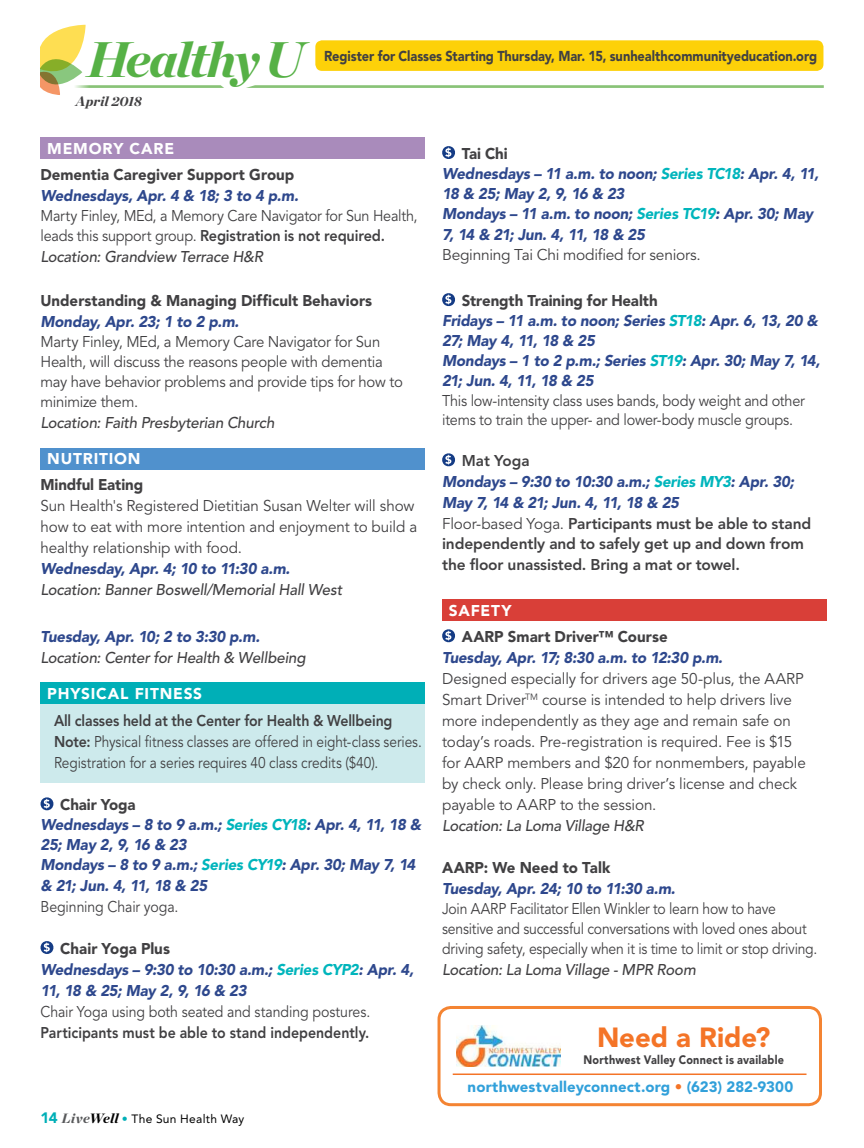
<style>
.page{position:relative;width:864px;height:1148px;background:#fff}
.page>*{position:absolute;margin:0;border:0;box-sizing:border-box;transform-origin:0 0}
.t1{font:italic 900 49.95px "Chronicle Display";letter-spacing:-.035em;color:#56b146}
.t2{font:900 27.45px "Avenir LT Pro";color:#f47427}
.t3{font:italic 900 15.6px/20.1px "Avenir LT Pro";letter-spacing:-.015em;color:#2e488d}
.t4{font:15.6px/21px "Avenir LT Pro";letter-spacing:-.01em;color:#414042}
.t5{font:15.6px/20.4px "Avenir LT Pro";letter-spacing:-.01em;color:#414042;scale:.93 1}
.t6{font:800 15.6px/20.9px "Avenir LT Pro";letter-spacing:-.005em;color:#414042}
.t7{font:italic 500 15.6px "Avenir LT Pro";letter-spacing:-.01em;color:#414042}
.t8{font:15.6px/19.8px "Avenir LT Pro";letter-spacing:-.01em;color:#414042;scale:.9 1}
.t9{font:15.6px/21px "Avenir LT Pro";letter-spacing:-.01em;color:#414042;scale:.88 1}
.t10{font:15.6px/19.8px "Avenir LT Pro";letter-spacing:-.01em;color:#414042;scale:.96 1}
.t11{font:900 15.6px "Avenir LT Pro";color:#414042}
.t12{font:15.6px "Avenir LT Pro";letter-spacing:-.01em;color:#414042;scale:.91 1}
.t13{font:800 15.6px "Avenir LT Pro";letter-spacing:-.005em;color:#414042;scale:.91 1}
.t14{font:900 15.6px "Avenir LT Pro";letter-spacing:.05em;color:#fff}
.t15{font:900 15px "Avenir LT Pro";letter-spacing:.01em;color:#31a0da}
.t16{font:900 14.25px "Avenir LT Pro";letter-spacing:-.005em;color:#414042;scale:.9 1}
.t17{font:italic 900 13.5px "Chronicle Display";color:#414042}
.t18{font:900 12.15px "Avenir LT Pro";letter-spacing:.02em;color:#414042;scale:.89 1}
.t19{font:12px "Avenir LT Pro";letter-spacing:.025em;color:#000}
.s1{font-weight:800}
.s2{font-weight:500;font-style:italic}
.s3{font-style:normal;color:#414042}
.s4{color:#00b5bc}
.s5{font-weight:900;font-size:15px;color:#00afb7}
.s6{font-family:"Chronicle Display";font-weight:900;font-style:italic;font-size:13.5px;color:#58595b}
.s7{font-family:"Chronicle Display";font-weight:900;font-style:italic;font-size:13.5px}
.s8{color:#00afb7}
.s9{font-weight:900;font-style:italic;color:#2e488d}
.s10{font-weight:900;font-style:italic;color:#00b5bc}
.s11{font-weight:400}
.s12{color:#f47427}
</style>
<div class="page">
<div style="left:40px;top:682px;width:385px;height:101px;background:#cdeaec"></div>
<div style="left:315px;top:40px;width:508px;height:31px;background:#fdd109;border-radius:7px"></div>
<div style="left:40px;top:137px;width:385px;height:22px;background:#a98bbb"></div>
<div style="left:40px;top:448px;width:385px;height:22px;background:#5091cd"></div>
<div style="left:40px;top:682px;width:385px;height:22px;background:#00afb7"></div>
<svg style="left:40px;top:797px;width:14px;height:14px"></svg>
<svg style="left:40px;top:941px;width:14px;height:13px"></svg>
<svg style="left:442px;top:146px;width:13px;height:13px"></svg>
<svg style="left:442px;top:293px;width:13px;height:14px"></svg>
<svg style="left:442px;top:453px;width:13px;height:14px"></svg>
<div style="left:442px;top:599px;width:385px;height:22px;background:#d93f38"></div>
<svg style="left:442px;top:629px;width:13px;height:14px"></svg>
<svg style="left:246px;top:85px;width:578px;height:3px;background:#94c884"></svg>
<svg style="left:40px;top:25px;width:184px;height:70px"></svg>
<div style="left:438px;top:1006px;width:384px;height:100px;border:3px solid #f47920;border-radius:12px"></div>
<img style="left:456px;top:1025px;width:104px;height:41px">
<hr style="left:453px;top:1073px;width:354px;height:2px;background:#f47427">
<h1 class="t1" style="left:87px;top:17px;width:220px">Healthy U</h1>
<p class="t17" style="left:76px;top:90px;width:67px">April 2018</p>
<p class="t16" style="left:324px;top:47px;width:549px">Register for Classes Starting Thursday, Mar. 15, sunhealthcommunityeducation.org</p>
<p class="t14" style="left:47px;top:139px;width:128px">MEMORY CARE</p>
<p class="t11" style="left:40px;top:165px;width:255px">Dementia Caregiver Support Group</p>
<p class="t3" style="left:40px;top:186px;width:260px">Wednesdays, Apr. 4 &amp; 18; 3 to 4 p.m.</p>
<p class="t5" style="left:40px;top:206px;width:407px">Marty Finley, MEd, a Memory Care Navigator for Sun Health, leads this support group. <span class="s1">Registration is not required.<br></span><span class="s2">Location: Grandview Terrace H&amp;R</span></p>
<p class="t11" style="left:40px;top:291px;width:333px">Understanding &amp; Managing Difficult Behaviors</p>
<p class="t3" style="left:40px;top:312px;width:200px">Monday, Apr. 23; 1 to 2 p.m.</p>
<p class="t10" style="left:40px;top:332px;width:379px">Marty Finley, MEd, a Memory Care Navigator for Sun Health, will discuss the reasons people with dementia may have behavior problems and provide tips for how to minimize them.</p>
<p class="t7" style="left:40px;top:413px;width:235px">Location: Faith Presbyterian Church</p>
<p class="t14" style="left:47px;top:449px;width:95px">NUTRITION</p>
<p class="t11" style="left:40px;top:475px;width:104px">Mindful Eating</p>
<p class="t4" style="left:40px;top:495px;width:378px">Sun Health's Registered Dietitian Susan Welter will show how to eat with more intention and enjoyment to build a healthy relationship with food.</p>
<p class="t3" style="left:40px;top:558px;width:251px">Wednesday, Apr. 4; 10 to 11:30 a.m.</p>
<p class="t7" style="left:40px;top:580px;width:303px">Location: Banner Boswell/Memorial Hall West</p>
<p class="t3" style="left:40px;top:627px;width:221px">Tuesday, Apr. 10; 2 to 3:30 p.m.</p>
<p class="t7" style="left:40px;top:648px;width:267px">Location: Center for Health &amp; Wellbeing</p>
<p class="t14" style="left:47px;top:684px;width:156px">PHYSICAL FITNESS</p>
<p class="t9" style="left:54px;top:710px;width:419px"><span class="s1">All classes held at the Center for Health &amp; Wellbeing<br>Note:</span> Physical fitness classes are offered in eight-class series.<br>Registration for a series requires 40 class credits ($40).</p>
<p class="t3" style="left:41px;top:795px;width:382px;text-indent:20px"><span class="s3">Chair Yoga<br></span>Wednesdays – 8 to 9 a.m.; <span class="s4">Series CY18</span>: Apr. 4, 11, 18 &amp;<br>25; May 2, 9, 16 &amp; 23<br>Mondays – 8 to 9 a.m.; <span class="s4">Series CY19</span>: Apr. 30; May 7, 14 &amp; 21; Jun. 4, 11, 18 &amp; 25</p>
<p class="t12" style="left:40px;top:897px;width:153px">Beginning Chair yoga.</p>
<p class="t3" style="left:41px;top:938px;width:375px;line-height:21px;text-indent:20px"><span class="s3">Chair Yoga Plus<br></span>Wednesdays – 9:30 to 10:30 a.m.; <span class="s4">Series CYP2</span>: Apr. 4,<br>11, 18 &amp; 25; May 2, 9, 16 &amp; 23</p>
<p class="t12" style="left:40px;top:1002px;width:364px">Chair Yoga using both seated and standing postures.</p>
<p class="t13" style="left:40px;top:1023px;width:363px">Participants must be able to stand independently.</p>
<p class="t19" style="left:40px;top:1111px;width:205px"><span class="s5">14</span> <span class="s6">Live</span><span class="s7">Well</span> <span class="s8">•</span> The Sun Health Way</p>
<p class="t3" style="left:442px;top:144px;width:378px;text-indent:20px"><span class="s3">Tai Chi<br></span>Wednesdays – 11 a.m. to noon; <span class="s4">Series TC18</span>: Apr. 4, 11,<br>18 &amp; 25; May 2, 9, 16 &amp; 23<br>Mondays – 11 a.m. to noon; <span class="s4">Series TC19</span>: Apr. 30; May<br>7, 14 &amp; 21; Jun. 4, 11, 18 &amp; 25</p>
<p class="t4" style="left:442px;top:244px;width:260px">Beginning Tai Chi modified for seniors.</p>
<p class="t3" style="left:442px;top:291px;width:380px;text-indent:20px"><span class="s3">Strength Training for Health<br></span>Fridays – 11 a.m. to noon; Series <span class="s4">ST18</span>: Apr. 6, 13, 20 &amp; 27; May 4, 11, 18 &amp; 25<br>Mondays – 1 to 2 p.m.; Series <span class="s4">ST19</span>: Apr. 30; May 7, 14, 21; Jun. 4, 11, 18 &amp; 25</p>
<p class="t5" style="left:442px;top:390px;width:392px;line-height:19.8px">This low-intensity class uses bands, body weight and other items to train the upper- and lower-body muscle groups.</p>
<p class="t6" style="left:442px;top:450px;width:371px;text-indent:20px">Mat Yoga<br><span class="s9">Mondays – 9:30 to 10:30 a.m.;</span> <span class="s10">Series MY3</span><span class="s9">: Apr. 30; May 7, 14 &amp; 21; Jun. 4, 11, 18 &amp; 25<br></span><span class="s11">Floor-based Yoga.</span> Participants must be able to stand independently and to safely get up and down from the floor unassisted. Bring a mat or towel.</p>
<p class="t14" style="left:449px;top:601px;width:64px">SAFETY</p>
<p class="t11" style="left:462px;top:627px;width:207px">AARP Smart Driver™ Course</p>
<p class="t3" style="left:442px;top:648px;width:282px">Tuesday, Apr. 17; 8:30 a.m. to 12:30 p.m.</p>
<p class="t4" style="left:442px;top:668px;width:365px">Designed especially for drivers age 50-plus, the AARP Smart Driver<sup>TM</sup> course is intended to help drivers live more independently as they age and remain safe on today’s roads. Pre-registration is required. Fee is $15 for AARP members and $20 for nonmembers, payable by check only. Please bring driver’s license and check payable to AARP to the session.</p>
<p class="t7" style="left:442px;top:816px;width:203px">Location: La Loma Village H&amp;R</p>
<p class="t11" style="left:442px;top:858px;width:170px">AARP: We Need to Talk</p>
<p class="t3" style="left:442px;top:879px;width:235px">Tuesday, Apr. 24; 10 to 11:30 a.m.</p>
<p class="t8" style="left:442px;top:899px;width:418px">Join AARP Facilitator Ellen Winkler to learn how to have sensitive and successful conversations with loved ones about driving safety, especially when it is time to limit or stop driving.</p>
<p class="t7" style="left:442px;top:960px;width:255px">Location: La Loma Village - MPR Room</p>
<h2 class="t2" style="left:597px;top:1020px;width:175px">Need a Ride?</h2>
<p class="t18" style="left:584px;top:1052px;width:227px">Northwest Valley Connect is available</p>
<p class="t15" style="left:468px;top:1078px;width:327px">northwestvalleyconnect.org <span class="s12">•</span> (623) 282-9300</p>
</div>
